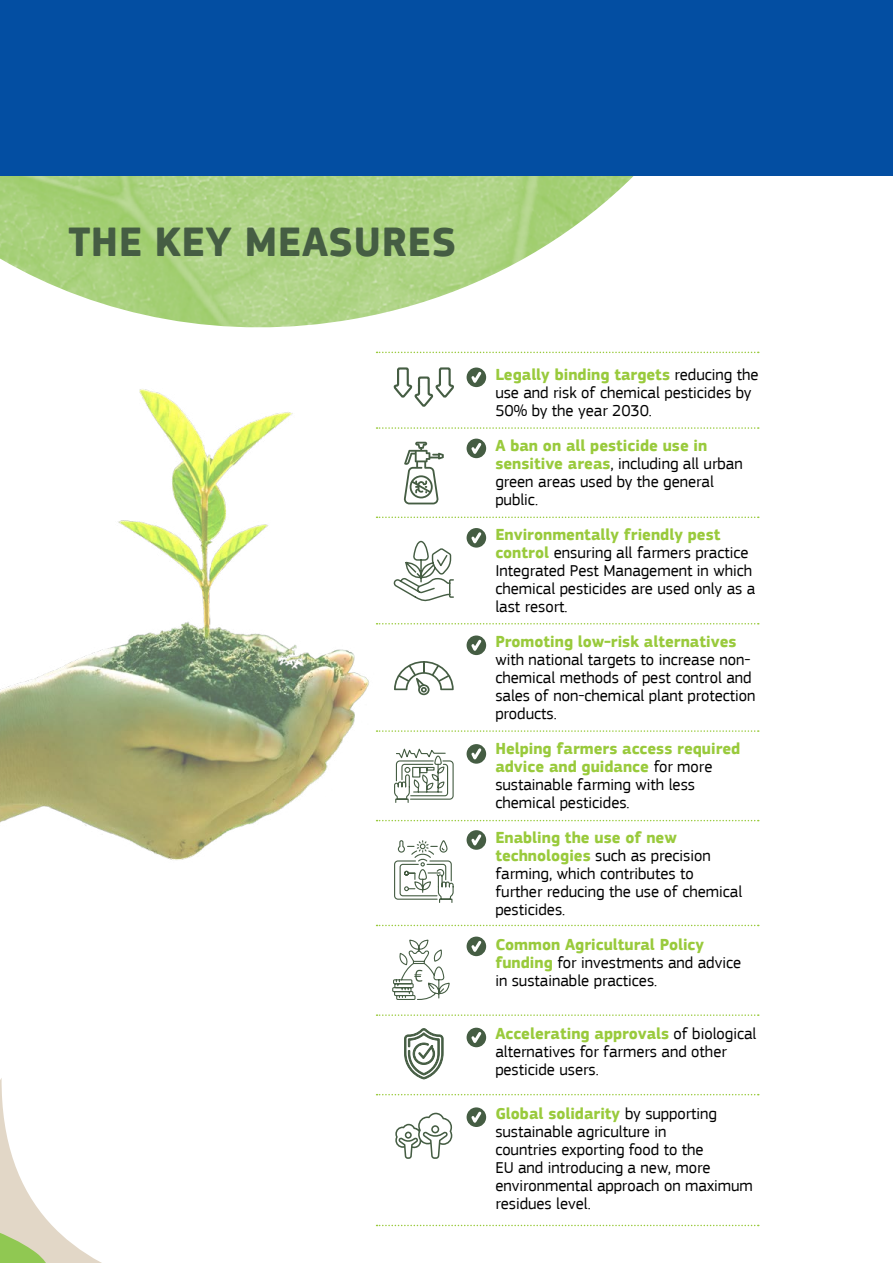
<style>
.page{position:relative;width:893px;height:1263px;background:#fff}
.page>*{position:absolute;margin:0;border:0;box-sizing:border-box;transform-origin:0 0}
.t1{font:700 42.3px "EC Square Sans Pro";letter-spacing:.01em;color:#455d43}
.t2{font:16.5px/18px "EC Square Sans Pro";color:#000}
.t3{font:700 16.5px "EC Square Sans Pro";color:#99ca3c}
.s1{font-weight:700;color:#99ca3c}
</style>
<div class="page">
<img style="left:0;top:351px;width:598px;height:509px">
<div style="left:467px;top:439px;width:19px;height:19px;background:#455d43;border-radius:50%"></div>
<svg style="left:469px;top:440px;width:15px;height:19px"></svg>
<div style="left:467px;top:830px;width:19px;height:20px;background:#455d43;border-radius:50%"></div>
<svg style="left:469px;top:832px;width:15px;height:18px"></svg>
<svg style="left:467px;top:367px;width:19px;height:20px"></svg>
<svg style="left:469px;top:369px;width:15px;height:19px"></svg>
<div style="left:467px;top:744px;width:19px;height:20px;background:#455d43;border-radius:50%"></div>
<svg style="left:469px;top:746px;width:15px;height:18px"></svg>
<div style="left:467px;top:528px;width:19px;height:20px;background:#455d43;border-radius:50%"></div>
<svg style="left:469px;top:530px;width:15px;height:18px"></svg>
<svg style="left:467px;top:936px;width:19px;height:20px"></svg>
<svg style="left:469px;top:938px;width:15px;height:18px"></svg>
<svg style="left:467px;top:635px;width:19px;height:20px"></svg>
<svg style="left:469px;top:637px;width:15px;height:18px"></svg>
<div style="left:467px;top:1028px;width:19px;height:19px;background:#455d43;border-radius:50%"></div>
<svg style="left:469px;top:1029px;width:15px;height:19px"></svg>
<svg style="left:467px;top:1107px;width:19px;height:20px"></svg>
<svg style="left:469px;top:1109px;width:15px;height:18px"></svg>
<svg style="left:404px;top:1028px;width:39px;height:51px"></svg>
<svg style="left:393px;top:840px;width:61px;height:63px"></svg>
<svg style="left:393px;top:746px;width:61px;height:57px"></svg>
<svg style="left:392px;top:540px;width:63px;height:63px"></svg>
<svg style="left:404px;top:442px;width:40px;height:62px"></svg>
<svg style="left:392px;top:366px;width:64px;height:43px"></svg>
<svg style="left:394px;top:661px;width:60px;height:34px"></svg>
<svg style="left:426px;top:1113px;width:26px;height:46px"></svg>
<svg style="left:377px;top:427px;width:382px;height:2px"></svg>
<svg style="left:377px;top:623px;width:382px;height:1px"></svg>
<svg style="left:377px;top:730px;width:382px;height:2px"></svg>
<svg style="left:377px;top:820px;width:382px;height:1px"></svg>
<svg style="left:377px;top:925px;width:382px;height:1px"></svg>
<svg style="left:377px;top:1014px;width:382px;height:2px"></svg>
<svg style="left:426px;top:1094px;width:333px;height:1px"></svg>
<svg style="left:426px;top:1225px;width:333px;height:1px"></svg>
<svg style="left:377px;top:352px;width:382px;height:1px"></svg>
<svg style="left:377px;top:516px;width:382px;height:2px"></svg>
<img style="left:0;top:176px;width:634px;height:152px">
<svg style="left:392px;top:939px;width:58px;height:61px"></svg>
<svg style="left:0;top:1078px;width:426px;height:185px"></svg>
<svg style="left:0;top:1225px;width:65px;height:38px;background:#c7d3a2"></svg>
<div style="left:0;top:0;width:893px;height:176px;background:#034ea2"></div>
<h1 class="t1" style="left:68px;top:217px;width:389px">THE KEY MEASURES</h1>
<p class="t2" style="left:495px;top:366px;width:265px"><span class="s1">Legally binding targets</span> reducing the use and risk of chemical pesticides by<br>50% by the year 2030.</p>
<p class="t2" style="left:495px;top:437px;width:249px"><span class="s1">A ban on all pesticide use in sensitive areas</span>, including all urban green areas used by the general public.</p>
<p class="t2" style="left:495px;top:526px;width:262px"><span class="s1">Environmentally friendly pest control</span> ensuring all farmers practice<br>Integrated Pest Management in which chemical pesticides are used only as a last resort.</p>
<p class="t3" style="left:495px;top:632px;width:243px">Promoting low-risk alternatives</p>
<p class="t2" style="left:495px;top:651px;width:262px">with national targets to increase non&shy;chemical methods of pest control and sales of non-chemical plant protection products.</p>
<p class="t2" style="left:495px;top:740px;width:247px"><span class="s1">Helping farmers access required advice and guidance</span> for more sustainable farming with less chemical pesticides.</p>
<p class="t2" style="left:495px;top:829px;width:248px"><span class="s1">Enabling the use of new technologies</span> such as precision farming, which contributes to further reducing the use of chemical pesticides.</p>
<p class="t2" style="left:495px;top:936px;width:247px"><span class="s1">Common Agricultural Policy funding</span> for investments and advice in sustainable practices.</p>
<p class="t2" style="left:495px;top:1025px;width:263px"><span class="s1">Accelerating approvals</span> of biological alternatives for farmers and other pesticide users.</p>
<p class="t2" style="left:495px;top:1104px;width:259px"><span class="s1">Global solidarity</span> by supporting sustainable agriculture in<br>countries exporting food to the<br>EU and introducing a new, more environmental approach on maximum residues level.</p>
</div>
